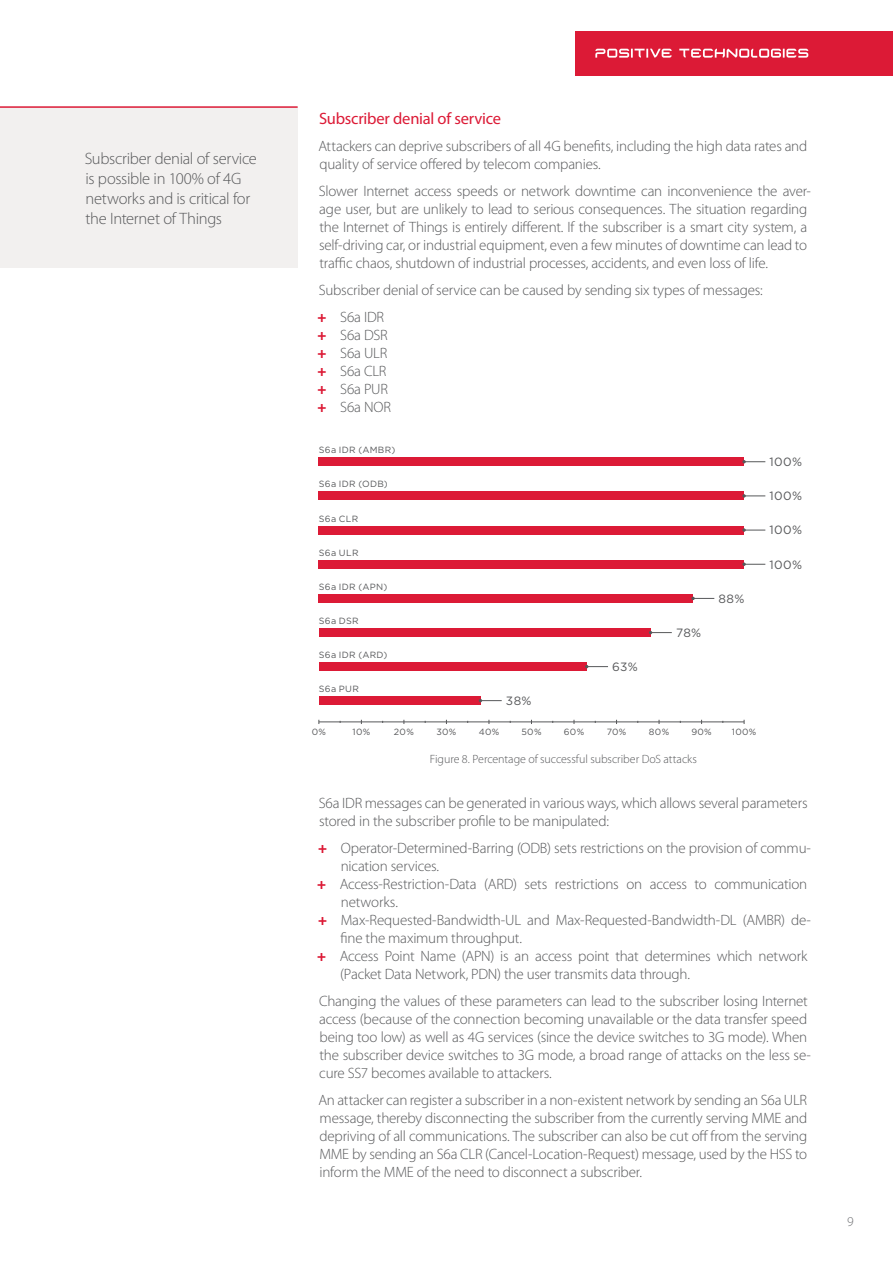
<style>
.page{position:relative;width:893px;height:1263px;background:#fff}
.page>*{position:absolute;margin:0;border:0;box-sizing:border-box;transform-origin:0 0}
.PT___Body_Sideline{font:300 16.5px/19.8px "Myriad Pro";letter-spacing:-.02em;color:#57585a}
.header_red_2{font:16.5px "Myriad Pro";letter-spacing:-.015em;color:#dc1a36}
.PT___Body{font:300 15px/18px "Myriad Pro";letter-spacing:-.015em;color:#57585a}
.t1{font:300 13.5px "Myriad Pro";color:#6c6d70}
.t2{font:300 12px "Myriad Pro";letter-spacing:-.005em;color:#57585a}
.t3{font:12px "Gotham Pro";letter-spacing:.03em;color:#57585a}
.t4{font:9px "Gotham Pro";letter-spacing:.035em;color:#57585a}
.s1{font-weight:900;color:#dc1a36}
</style>
<div class="page">
<hr style="left:319px;top:721px;width:425px;height:1px;background:#57585a">
<div style="left:319px;top:696px;width:161px;height:9px;background:#dc1a36"></div>
<svg style="left:479px;top:699px;width:23px;height:3px"></svg>
<div style="left:319px;top:662px;width:268px;height:9px;background:#dc1a36"></div>
<svg style="left:585px;top:665px;width:23px;height:3px"></svg>
<div style="left:319px;top:628px;width:331px;height:9px;background:#dc1a36"></div>
<svg style="left:649px;top:631px;width:23px;height:3px"></svg>
<div style="left:319px;top:594px;width:374px;height:9px;background:#dc1a36"></div>
<svg style="left:691px;top:597px;width:23px;height:3px"></svg>
<div style="left:319px;top:560px;width:425px;height:8px;background:#dc1a36"></div>
<svg style="left:742px;top:562px;width:23px;height:4px"></svg>
<div style="left:319px;top:526px;width:425px;height:8px;background:#dc1a36"></div>
<svg style="left:742px;top:528px;width:23px;height:4px"></svg>
<div style="left:319px;top:492px;width:425px;height:8px;background:#dc1a36"></div>
<svg style="left:742px;top:494px;width:23px;height:4px"></svg>
<div style="left:319px;top:457px;width:425px;height:9px;background:#dc1a36"></div>
<svg style="left:742px;top:460px;width:23px;height:3px"></svg>
<div style="left:0;top:108px;width:298px;height:160px;background:#f2f0ef"></div>
<hr style="left:0;top:106px;width:298px;height:2px;background:#dc1a36">
<div style="left:575px;top:31px;width:318px;height:44px;background:#dc1a36"></div>
<svg style="left:595px;top:49px;width:213px;height:9px"></svg>
<p class="PT___Body_Sideline" style="left:85px;top:149px;width:174px">Subscriber denial of service is possible in 100% of 4G networks and is critical for the Internet of Things</p>
<p class="header_red_2" style="left:319px;top:110px;width:183px">Subscriber denial of service</p>
<p class="PT___Body" style="left:318px;top:138px;width:490px">Attackers can deprive subscribers of all 4G benefits, including the high data rates and quality of service offered by telecom companies.</p>
<p class="PT___Body" style="left:319px;top:183px;width:494px">Slower Internet access speeds or network downtime can inconvenience the aver&shy;age user, but are unlikely to lead to serious consequences. The situation regarding the Internet of Things is entirely different. If the subscriber is a smart city system, a self-driving car, or industrial equipment, even a few minutes of downtime can lead to traffic chaos, shutdown of industrial processes, accidents, and even loss of life.</p>
<p class="PT___Body" style="left:319px;top:282px;width:445px">Subscriber denial of service can be caused by sending six types of messages:</p>
<p class="PT___Body" style="left:318px;top:309px;width:68px"><span class="s1">+</span> S6a IDR</p>
<p class="PT___Body" style="left:318px;top:327px;width:71px"><span class="s1">+</span> S6a DSR</p>
<p class="PT___Body" style="left:318px;top:345px;width:71px"><span class="s1">+</span> S6a ULR</p>
<p class="PT___Body" style="left:318px;top:363px;width:70px"><span class="s1">+</span> S6a CLR</p>
<p class="PT___Body" style="left:318px;top:381px;width:72px"><span class="s1">+</span> S6a PUR</p>
<p class="PT___Body" style="left:318px;top:399px;width:75px"><span class="s1">+</span> S6a NOR</p>
<p class="t4" style="left:319px;top:445px;width:78px">S6a IDR (AMBR)</p>
<p class="t4" style="left:319px;top:479px;width:71px">S6a IDR (ODB)</p>
<p class="t4" style="left:319px;top:513px;width:41px">S6a CLR</p>
<p class="t4" style="left:319px;top:548px;width:41px">S6a ULR</p>
<p class="t4" style="left:319px;top:582px;width:70px">S6a IDR (APN)</p>
<p class="t4" style="left:319px;top:616px;width:41px">S6a DSR</p>
<p class="t4" style="left:319px;top:650px;width:70px">S6a IDR (ARD)</p>
<p class="t4" style="left:319px;top:684px;width:42px">S6a PUR</p>
<p class="t3" style="left:506px;top:694px;width:27px">38%</p>
<p class="t3" style="left:612px;top:660px;width:27px">63%</p>
<p class="t3" style="left:676px;top:626px;width:27px">78%</p>
<p class="t3" style="left:719px;top:592px;width:27px">88%</p>
<p class="t4" style="left:312px;top:726px;width:16px">0%</p>
<p class="t4" style="left:352px;top:726px;width:19px">10%</p>
<p class="t4" style="left:394px;top:726px;width:21px">20%</p>
<p class="t4" style="left:436px;top:726px;width:22px">30%</p>
<p class="t4" style="left:479px;top:726px;width:22px">40%</p>
<p class="t4" style="left:521px;top:726px;width:22px">50%</p>
<p class="t4" style="left:564px;top:726px;width:22px">60%</p>
<p class="t4" style="left:607px;top:726px;width:21px">70%</p>
<p class="t4" style="left:649px;top:726px;width:22px">80%</p>
<p class="t4" style="left:691px;top:726px;width:22px">90%</p>
<p class="t4" style="left:732px;top:726px;width:26px">100%</p>
<p class="t2" style="left:430px;top:753px;width:269px">Figure 8. Percentage of successful subscriber DoS attacks</p>
<p class="t3" style="left:770px;top:455px;width:34px">100%</p>
<p class="t3" style="left:770px;top:489px;width:34px">100%</p>
<p class="t3" style="left:770px;top:524px;width:34px">100%</p>
<p class="t3" style="left:770px;top:558px;width:34px">100%</p>
<p class="PT___Body" style="left:319px;top:795px;width:490px">S6a IDR messages can be generated in various ways, which allows several parameters stored in the subscriber profile to be manipulated:</p>
<p class="PT___Body" style="left:341px;top:840px;width:472px;text-indent:-23px"><span class="s1">+</span> Operator-Determined-Barring (ODB) sets restrictions on the provision of commu&shy;nication services.</p>
<p class="PT___Body" style="left:341px;top:876px;width:468px;text-indent:-24px"><span class="s1">+</span> Access-Restriction-Data (ARD) sets restrictions on access to communication networks.</p>
<p class="PT___Body" style="left:340px;top:912px;width:472px;text-indent:-22px"><span class="s1">+</span> Max-Requested-Bandwidth-UL and Max-Requested-Bandwidth-DL (AMBR) de&shy;fine the maximum throughput.</p>
<p class="PT___Body" style="left:340px;top:948px;width:469px;text-indent:-23px"><span class="s1">+</span> Access Point Name (APN) is an access point that determines which network (Packet Data Network, PDN) the user transmits data through.</p>
<p class="PT___Body" style="left:319px;top:993px;width:493px">Changing the values of these parameters can lead to the subscriber losing Internet access (because of the connection becoming unavailable or the data transfer speed being too low) as well as 4G services (since the device switches to 3G mode). When the subscriber device switches to 3G mode, a broad range of attacks on the less se&shy;cure SS7 becomes available to attackers.</p>
<p class="PT___Body" style="left:318px;top:1092px;width:490px;text-align:justify">An attacker can register a subscriber in a non-existent network by sending an S6a ULR message, thereby disconnecting the subscriber from the currently serving MME and depriving of all communications. The subscriber can also be cut off from the serving MME by sending an S6a CLR (Cancel-Location-Request) message, used by the HSS to inform the MME of the need to disconnect a subscriber.</p>
<p class="t1" style="left:847px;top:1213px;width:8px">9</p>
</div>
